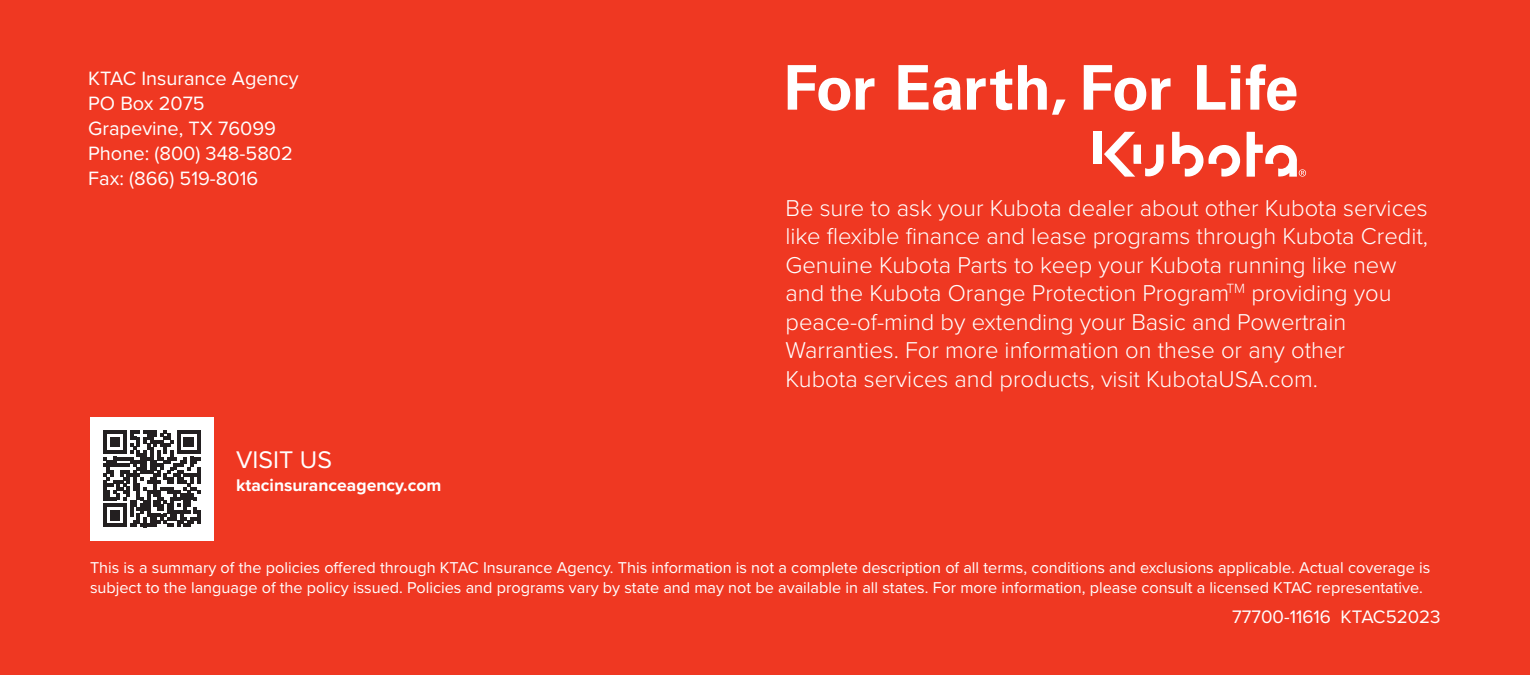
<style>
.page{position:relative;width:1530px;height:675px;background:#ef3822}
.page>*{position:absolute;margin:0;border:0;box-sizing:border-box;transform-origin:0 0}
.t1{font:25px "Proxima Nova";color:#fff}
.t2{font:300 23.75px/28.5px "Proxima Nova";color:#fff;text-align:justify}
.t3{font:20px "Proxima Nova";color:#fff}
.t4{font:18.75px "Proxima Nova";color:#fff}
.t5{font:700 17.5px "Proxima Nova";color:#fff}
.t6{font:16.25px/19.5px "Proxima Nova";color:#fff}
</style>
<div class="page">
<div style="left:90px;top:417px;width:124px;height:123px;background:#fff"></div>
<svg style="left:103px;top:430px;width:97px;height:97px"></svg>
<hr style="left:197px;top:510px;width:3px;height:14px;background:#231f20">
<svg style="left:1084px;top:65px;width:87px;height:46px"></svg>
<svg style="left:788px;top:65px;width:86px;height:46px"></svg>
<svg style="left:898px;top:65px;width:63px;height:45px"></svg>
<svg style="left:967px;top:69px;width:45px;height:41px"></svg>
<svg style="left:1018px;top:65px;width:48px;height:50px"></svg>
<svg style="left:1197px;top:65px;width:43px;height:45px"></svg>
<svg style="left:1246px;top:64px;width:51px;height:47px"></svg>
<div style="left:1093px;top:132px;width:9px;height:32px;background:#fff"></div>
<svg style="left:1104px;top:132px;width:60px;height:45px"></svg>
<svg style="left:1172px;top:132px;width:134px;height:45px"></svg>
<p class="t3" style="left:88px;top:64px;width:212px">KTAC Insurance Agency</p>
<p class="t3" style="left:88px;top:89px;width:118px">PO Box 2075</p>
<p class="t3" style="left:88px;top:114px;width:189px">Grapevine, TX 76099</p>
<p class="t3" style="left:88px;top:139px;width:206px">Phone: (800) 348-5802</p>
<p class="t3" style="left:88px;top:164px;width:172px">Fax: (866) 519-8016</p>
<p class="t1" style="left:236px;top:441px;width:97px">VISIT US</p>
<p class="t5" style="left:236px;top:472px;width:207px">ktacinsuranceagency.com</p>
<p class="t2" style="left:786px;top:192px;width:644px">Be sure to ask your Kubota dealer about other Kubota services like flexible finance and lease programs through Kubota Credit, Genuine Kubota Parts to keep your Kubota running like new</p>
<p class="t2" style="left:786px;top:278px;width:608px">and the Kubota Orange Protection Program<sup>TM</sup> providing you</p>
<p class="t2" style="left:786px;top:306px;width:562px">peace-of-mind by extending your Basic and Powertrain<br>Warranties. For more information on these or any other</p>
<p class="t2" style="left:786px;top:363px;width:534px">Kubota services and products, visit KubotaUSA.com.</p>
<p class="t6" style="left:90px;top:557px;width:1342px">This is a summary of the policies offered through KTAC Insurance Agency. This information is not a complete description of all terms, conditions and exclusions applicable. Actual coverage is subject to the language of the policy issued. Policies and programs vary by state and may not be available in all states. For more information, please consult a licensed KTAC representative.</p>
<p class="t4" style="left:1232px;top:603px;width:210px">77700-11616 KTAC52023</p>
</div>
